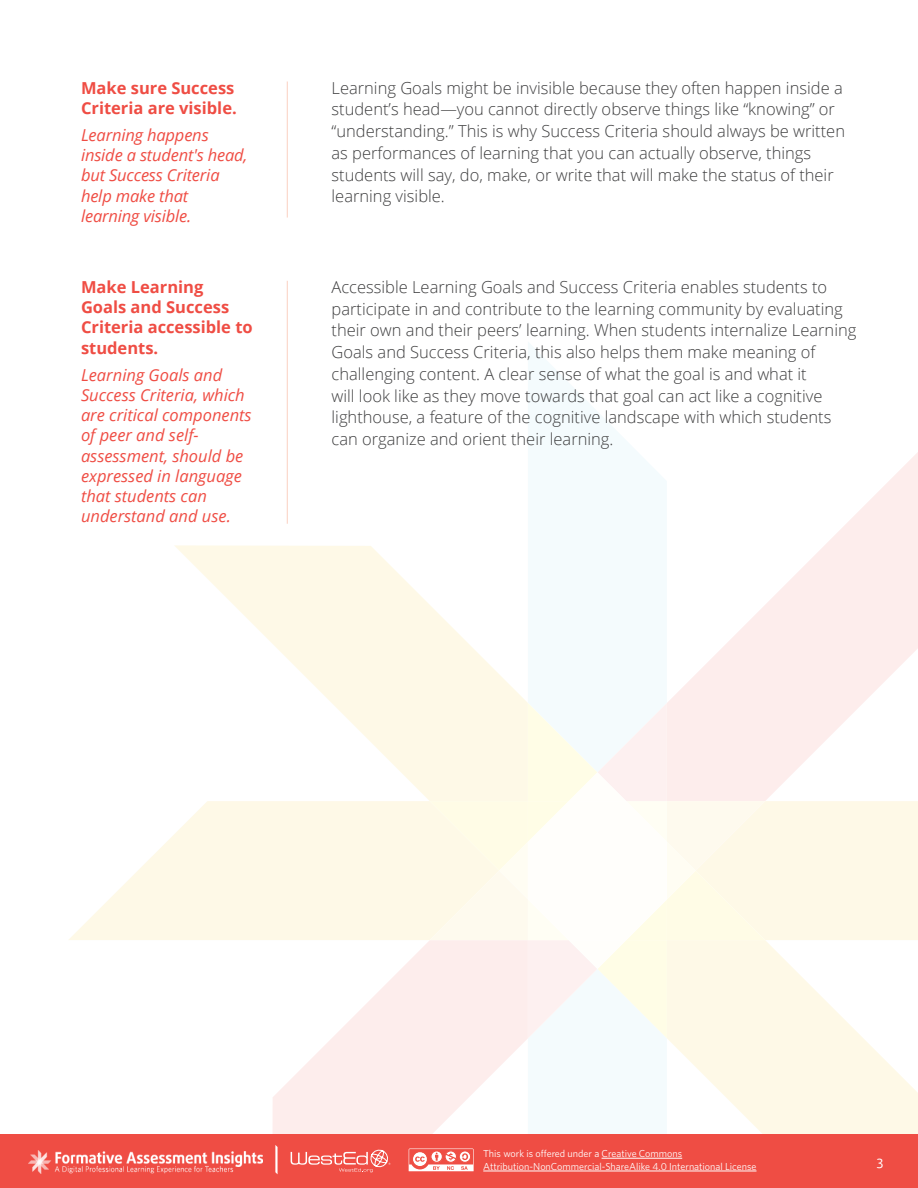
<style>
.page{position:relative;width:918px;height:1188px;background:#fff}
.page>*{position:absolute;margin:0;border:0;box-sizing:border-box;transform-origin:0 0}
.t1{font:300 16.5px/21.8px "Open Sans";color:#3e3e3f}
.t2{font:italic 16.5px/20.2px "Open Sans";color:#ef4d44}
.t3{font:700 16.5px/20.2px "Open Sans";color:#ef4d44}
.t4{font:13.5px "Daxline Pro";color:#fff}
.t5{font:10.2px/12.8px "Whitney HTF";color:#fff}
</style>
<div class="page">
<svg style="left:286px;top:447px;width:632px;height:98px"></svg>
<svg style="left:174px;top:545px;width:744px;height:590px"></svg>
<svg style="left:69px;top:801px;width:361px;height:139px;fill:#fef9e7"></svg>
<svg style="left:528px;top:342px;width:139px;height:793px;fill:#f4fbfd"></svg>
<svg style="left:430px;top:703px;width:488px;height:335px"></svg>
<div style="left:0;top:1135px;width:918px;height:53px;background:#ef4d44"></div>
<img style="left:29px;top:1150px;width:234px;height:23px">
<svg style="left:275px;top:1145px;width:3px;height:29px"></svg>
<svg style="left:291px;top:1149px;width:99px;height:23px"></svg>
<hr style="left:287px;top:81px;width:1px;height:137px;background:#fbd0c1">
<hr style="left:287px;top:281px;width:1px;height:243px;background:#fbd0c1">
<hr style="left:483px;top:1171px;width:274px;height:1px;background:#fff">
<hr style="left:602px;top:1158px;width:80px;height:1px;background:#fff">
<svg style="left:409px;top:1149px;width:65px;height:22px"></svg>
<p class="t3" style="left:81px;top:77px;width:157px">Make sure Success<br>Criteria are visible.</p>
<p class="t2" style="left:81px;top:124px;width:168px">Learning happens inside a student s' head, but Success Criteria help make that learning visible.</p>
<p class="t3" style="left:81px;top:276px;width:173px">Make Learning<br>Goals and Success<br>Criteria accessible to students.</p>
<p class="t2" style="left:81px;top:364px;width:172px">Learning Goals and<br>Success Criteria, which are critical components</p>
<p class="t2" style="left:81px;top:445px;width:164px">assessment, should be</p>
<p class="t2" style="left:81px;top:425px;width:119px">of peer and self-</p>
<p class="t2" style="left:81px;top:465px;width:162px">expressed in language that students can understand and use.</p>
<p class="t1" style="left:332px;top:76px;width:515px">Learning Goals might be invisible because they often happen inside a students’ head—you cannot directly observe things like “knowing” or “understanding ” . This is why Success Criteria should always be written as performances of learning that you can actually observe, things students will say, do, make, or write that will make the status of their learning visible.</p>
<p class="t1" style="left:332px;top:276px;width:526px">Accessible Learning Goals and Success Criteria enables students to participate in and contribute to the learning community by evaluating their own and their peers’ learning. When students internalize Learning Goals and Success Criteria, this also helps them make meaning of challenging content A. clear sense of what the goal is and what it<br>will look like as they move towards that goal can act like a cognitive lighthouse a, feature of the cognitive landscape with which students can organize and orient their learning.</p>
<p class="t5" style="left:483px;top:1147px;width:275px">This work is offered under a Creative Commons<br>Attribution-NonCommercial-ShareAlike 4.0 International License</p>
<p class="t4" style="left:877px;top:1152px;width:8px">3</p>
</div>
